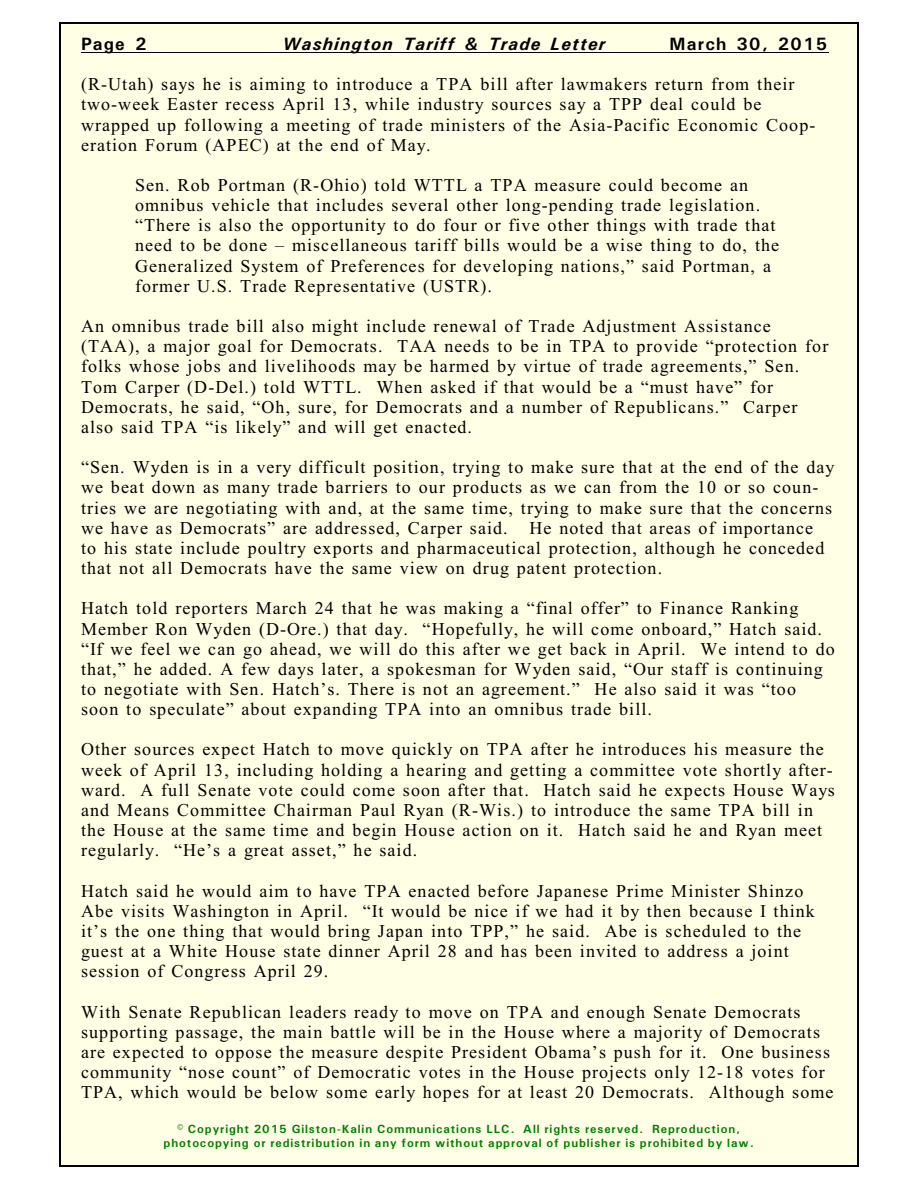
<style>
.page{position:relative;width:918px;height:1188px;background:#fff}
.page>*{position:absolute;margin:0;border:0;box-sizing:border-box;transform-origin:0 0}
.t1{font:18px/20.1px "Times New Roman";letter-spacing:.06em;color:#000}
.t2{font:italic 700 18px "Univers";letter-spacing:.07em;color:#000}
.t3{font:700 18px "Univers";letter-spacing:.075em;color:#000}
.t4{font:700 12px/13.6px "Univers";letter-spacing:.075em;color:#008000;text-align:center}
</style>
<div class="page">
<div style="left:59px;top:23px;width:800px;height:1143px;background:#ffffe6"></div>
<hr style="left:59px;top:23px;width:1px;height:1143px;background:#000">
<hr style="left:857px;top:23px;width:2px;height:1143px;background:#000">
<hr style="left:59px;top:23px;width:799px;height:1px;background:#000">
<hr style="left:59px;top:1165px;width:799px;height:1px;background:#000">
<hr style="left:81px;top:52px;width:747px;height:1px;background:#000">
<p class="t3" style="left:81px;top:38px;width:67px">Page 2</p>
<p class="t2" style="left:283px;top:38px;width:324px">Washington Tariff &amp; Trade Letter</p>
<p class="t3" style="left:670px;top:38px;width:159px">March 30, 2015</p>
<p class="t1" style="left:81px;top:76px;width:736px">(R-Utah) says he is aiming to introduce a TPA bill after lawmakers return from their two-week Easter recess April 13, while industry sources say a TPP deal could be wrapped up following a meeting of trade ministers of the Asia-Pacific Economic Coop&shy;eration Forum (APEC) at the end of May.</p>
<p class="t1" style="left:135px;top:177px;width:646px">Sen. Rob Portman (R-Ohio) told WTTL a TPA measure could become an omnibus vehicle that includes several other long-pending trade legislation. “There is also the opportunity to do four or five other things with trade that need to be done – miscellaneous tariff bills would be a wise thing to do, the Generalized System of Preferences for developing nations,” said Portman, a former U.S. Trade Representative (USTR).</p>
<p class="t1" style="left:81px;top:318px;width:749px">An omnibus trade bill also might include renewal of Trade Adjustment Assistance (TAA), a major goal for Democrats. TAA needs to be in TPA to provide “protection for folks whose jobs and livelihoods may be harmed by virtue of trade agreements,” Sen.<br>Tom Carper (D-Del.) told WTTL. When asked if that would be a “must have” for Democrats, he said, “Oh, sure, for Democrats and a number of Republicans.” Carper also said TPA “is likely” and will get enacted.</p>
<p class="t1" style="left:81px;top:459px;width:755px">“Sen. Wyden is in a very difficult position, trying to make sure that at the end of the day we beat down as many trade barriers to our products as we can from the 10 or so coun&shy;tries we are negotiating with and, at the same time, trying to make sure that the concerns we have as Democrats” are addressed, Carper said. He noted that areas of importance<br>to his state include poultry exports and pharmaceutical protection, although he conceded that not all Democrats have the same view on drug patent protection.</p>
<p class="t1" style="left:81px;top:600px;width:755px">Hatch told reporters March 24 that he was making a “final offer” to Finance Ranking Member Ron Wyden (D-Ore.) that day. “Hopefully, he will come onboard,” Hatch said. “If we feel we can go ahead, we will do this after we get back in April. We intend to do that,” he added. A few days later, a spokesman for Wyden said, “Our staff is continuing to negotiate with Sen. Hatch’s. There is not an agreement.” He also said it was “too soon to speculate” about expanding TPA into an omnibus trade bill.</p>
<p class="t1" style="left:81px;top:741px;width:756px">Other sources expect Hatch to move quickly on TPA after he introduces his measure the week of April 13, including holding a hearing and getting a committee vote shortly after&shy;ward. A full Senate vote could come soon after that. Hatch said he expects House Ways and Means Committee Chairman Paul Ryan (R-Wis.) to introduce the same TPA bill in the House at the same time and begin House action on it. Hatch said he and Ryan meet regularly. “He’s a great asset,” he said.</p>
<p class="t1" style="left:81px;top:882px;width:735px">Hatch said he would aim to have TPA enacted before Japanese Prime Minister Shinzo Abe visits Washington in April. “It would be nice if we had it by then because I think it’s the one thing that would bring Japan into TPP,” he said. Abe is scheduled to the guest at a White House state dinner April 28 and has been invited to address a joint session of Congress April 29.</p>
<p class="t1" style="left:81px;top:1003px;width:754px">With Senate Republican leaders ready to move on TPA and enough Senate Democrats supporting passage, the main battle will be in the House where a majority of Democrats are expected to oppose the measure despite President Obama’s push for it. One business community “nose count” of Democratic votes in the House projects only 12-18 votes for TPA, which would be below some early hopes for at least 20 Democrats. Although some</p>
<p class="t4" style="left:164px;top:1124px;width:592px">© Copyright 2015 Gilston-Kalin Communications LLC. All rights reserved. Reproduction, photocopying or redistribution in any form without approval of publisher is prohibited by law.</p>
</div>
